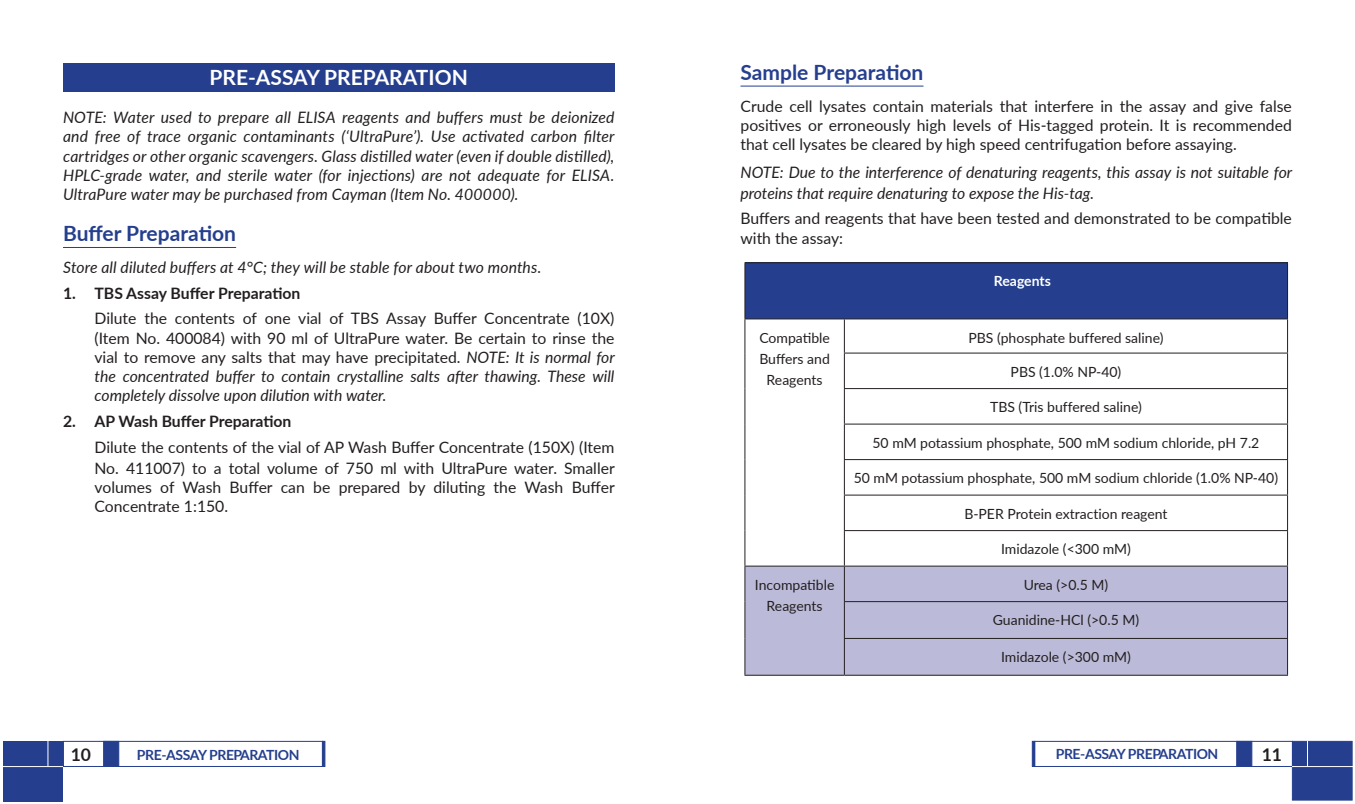
<style>
.page{position:relative;width:1355px;height:804px;background:#fff}
.page>*{position:absolute;margin:0;border:0;box-sizing:border-box;transform-origin:0 0}
.Heading_-_Pre-Assay{font:700 21px "Lato";color:#253f8e}
.Section_Heading_-_Wh{font:700 21px "Lato";color:#fff}
.t1{font:700 17.5px "Lato";color:#231f20}
.Body_Text{font:italic 15.75px/19.2px "Lato";color:#231f20;text-align:justify}
.Body_Text_-_Indented{font:15.75px/19.2px "Lato";color:#231f20}
.Body_Text-2{font:15.75px/19.2px "Lato";color:#231f20;text-align:justify}
.Body_Text_-_Bold{font:700 15.75px "Lato";color:#231f20}
.Table_Body_Text{font:14px/21px "Lato";color:#231f20;text-align:center}
.t2{font:700 14px "Lato";letter-spacing:-.03em;color:#253f8e}
.Table_Heading{font:700 14px "Lato";color:#fff}
.s1{font-style:italic}
</style>
<div class="page">
<div style="left:3px;top:740px;width:60px;height:61px;background:#253f8e"></div>
<div style="left:63px;top:740px;width:260px;height:26px;border:1px solid #253f8e"></div>
<div style="left:103px;top:740px;width:16px;height:26px;background:#253f8e;border:1px solid #253f8e"></div>
<hr style="left:322px;top:740px;width:3px;height:26px;background:#253f8e">
<div style="left:1291px;top:740px;width:61px;height:60px;background:#253f8e;border:1px solid #253f8e"></div>
<div style="left:1033px;top:740px;width:259px;height:26px;border:1px solid #253f8e"></div>
<div style="left:1236px;top:740px;width:16px;height:26px;background:#253f8e;border:1px solid #253f8e"></div>
<div style="left:1032px;top:740px;width:3px;height:26px;background:#253f8e;border:1px solid #253f8e"></div>
<svg style="left:48px;top:740px;width:1px;height:25px"></svg>
<hr style="left:0;top:765px;width:63px;height:1px;background:#fff">
<svg style="left:1307px;top:740px;width:1px;height:25px"></svg>
<hr style="left:1292px;top:765px;width:62px;height:1px;background:#fff">
<hr style="left:63px;top:247px;width:173px;height:1px;background:#253f8e">
<div style="left:63px;top:63px;width:551px;height:28px;background:#253f8e"></div>
<hr style="left:740px;top:86px;width:183px;height:1px;background:#253f8e">
<div style="left:745px;top:263px;width:542px;height:56px;background:#253f8e"></div>
<svg style="left:745px;top:319px;width:542px;height:246px"></svg>
<div style="left:745px;top:566px;width:542px;height:108px;background:#bbbbd9"></div>
<hr style="left:744px;top:262px;width:100px;height:1px;background:#231f20">
<hr style="left:744px;top:263px;width:1px;height:55px;background:#231f20">
<hr style="left:844px;top:262px;width:444px;height:1px;background:#231f20">
<hr style="left:744px;top:318px;width:100px;height:1px;background:#231f20">
<hr style="left:744px;top:319px;width:1px;height:34px;background:#231f20">
<hr style="left:744px;top:353px;width:1px;height:35px;background:#231f20">
<hr style="left:744px;top:388px;width:1px;height:36px;background:#231f20">
<hr style="left:744px;top:424px;width:1px;height:35px;background:#231f20">
<hr style="left:744px;top:459px;width:1px;height:36px;background:#231f20">
<hr style="left:744px;top:495px;width:1px;height:35px;background:#231f20">
<hr style="left:744px;top:530px;width:1px;height:35px;background:#231f20">
<hr style="left:744px;top:565px;width:100px;height:1px;background:#231f20">
<hr style="left:744px;top:566px;width:1px;height:35px;background:#231f20">
<hr style="left:744px;top:601px;width:1px;height:37px;background:#231f20">
<hr style="left:744px;top:638px;width:1px;height:36px;background:#231f20">
<hr style="left:744px;top:674px;width:100px;height:1px;background:#231f20">
<hr style="left:844px;top:318px;width:444px;height:1px;background:#231f20">
<hr style="left:844px;top:319px;width:1px;height:33px;background:#231f20">
<hr style="left:844px;top:352px;width:444px;height:1px;background:#231f20">
<hr style="left:844px;top:353px;width:1px;height:35px;background:#231f20">
<hr style="left:844px;top:388px;width:444px;height:1px;background:#231f20">
<hr style="left:844px;top:389px;width:1px;height:34px;background:#231f20">
<hr style="left:844px;top:423px;width:444px;height:1px;background:#231f20">
<hr style="left:844px;top:424px;width:1px;height:35px;background:#231f20">
<hr style="left:844px;top:459px;width:444px;height:1px;background:#231f20">
<hr style="left:844px;top:460px;width:1px;height:34px;background:#231f20">
<hr style="left:844px;top:494px;width:444px;height:1px;background:#231f20">
<hr style="left:844px;top:495px;width:1px;height:35px;background:#231f20">
<hr style="left:844px;top:530px;width:444px;height:1px;background:#231f20">
<hr style="left:844px;top:531px;width:1px;height:34px;background:#231f20">
<hr style="left:844px;top:565px;width:444px;height:1px;background:#231f20">
<hr style="left:844px;top:566px;width:1px;height:35px;background:#231f20">
<hr style="left:844px;top:601px;width:444px;height:1px;background:#231f20">
<hr style="left:844px;top:602px;width:1px;height:35px;background:#231f20">
<hr style="left:844px;top:637px;width:444px;height:1px;background:#231f20">
<hr style="left:844px;top:638px;width:1px;height:36px;background:#231f20">
<hr style="left:844px;top:674px;width:444px;height:1px;background:#231f20">
<hr style="left:1287px;top:263px;width:1px;height:55px;background:#231f20">
<hr style="left:1287px;top:319px;width:1px;height:33px;background:#231f20">
<hr style="left:1287px;top:353px;width:1px;height:35px;background:#231f20">
<hr style="left:1287px;top:389px;width:1px;height:34px;background:#231f20">
<hr style="left:1287px;top:424px;width:1px;height:35px;background:#231f20">
<hr style="left:1287px;top:460px;width:1px;height:34px;background:#231f20">
<hr style="left:1287px;top:495px;width:1px;height:35px;background:#231f20">
<hr style="left:1287px;top:531px;width:1px;height:34px;background:#231f20">
<hr style="left:1287px;top:566px;width:1px;height:35px;background:#231f20">
<hr style="left:1287px;top:602px;width:1px;height:35px;background:#231f20">
<hr style="left:1287px;top:638px;width:1px;height:36px;background:#231f20">
<p class="Section_Heading_-_Wh" style="left:209px;top:62px;width:260px">PRE-ASSAY PREPARATION</p>
<p class="Body_Text" style="left:63px;top:107px;width:553px">NOTE: Water used to prepare all ELISA reagents and buffers must be deionized and free of trace organic contaminants (‘UltraPure’). Use activated carbon filter cartridges or other organic scavengers. Glass distilled water (even if double distilled), HPLC-grade water, and sterile water (for injections) are not adequate for ELISA.<br>UltraPure water may be purchased from Cayman (Item No. 400000).</p>
<p class="Heading_-_Pre-Assay" style="left:63px;top:218px;width:175px">Buffer Preparation</p>
<p class="Body_Text" style="left:63px;top:257px;width:480px">Store all diluted buffers at 4°C; they will be stable for about two months.</p>
<p class="Body_Text_-_Bold" style="left:63px;top:281px;width:239px">1. TBS Assay Buffer Preparation</p>
<p class="Body_Text_-_Indented" style="left:94px;top:308px;width:522px;text-align:justify">Dilute the contents of one vial of TBS Assay Buffer Concentrate (10X) (Item No. 400084) with 90 ml of UltraPure water. Be certain to rinse the vial to remove any salts that may have precipitated. <span class="s1">NOTE: It is normal for the concentrated buffer to contain crystalline salts after thawing. These will completely dissolve upon dilution with water.</span></p>
<p class="Body_Text_-_Bold" style="left:63px;top:409px;width:230px">2. AP Wash Buffer Preparation</p>
<p class="Body_Text_-_Indented" style="left:94px;top:435px;width:522px;line-height:21px">Dilute the contents of the vial of AP Wash Buffer Concentrate (150X) (Item<br>No. 411007) to a total volume of 750 ml with UltraPure water. Smaller</p>
<p class="Body_Text_-_Indented" style="left:94px;top:476px;width:522px">volumes of Wash Buffer can be prepared by diluting the Wash Buffer<br>Concentrate 1:150.</p>
<p class="Heading_-_Pre-Assay" style="left:740px;top:57px;width:184px">Sample Preparation</p>
<p class="Body_Text-2" style="left:740px;top:96px;width:553px">Crude cell lysates contain materials that interfere in the assay and give false positives or erroneously high levels of His-tagged protein. It is recommended that cell lysates be cleared by high speed centrifugation before assaying.</p>
<p class="Body_Text" style="left:740px;top:161px;width:553px;line-height:21px">NOTE: Due to the interference of denaturing reagents, this assay is not suitable for proteins that require denaturing to expose the His-tag.</p>
<p class="Body_Text-2" style="left:740px;top:208px;width:553px">Buffers and reagents that have been tested and demonstrated to be compatible with the assay:</p>
<p class="Table_Heading" style="left:994px;top:271px;width:59px">Reagents</p>
<p class="Table_Body_Text" style="left:759px;top:326px;width:72px">Compatible<br>Buffers and<br>Reagents</p>
<p class="Table_Body_Text" style="left:968px;top:326px;width:196px">PBS (phosphate buffered saline)</p>
<p class="Table_Body_Text" style="left:1010px;top:360px;width:112px">PBS (1.0% NP-40)</p>
<p class="Table_Body_Text" style="left:990px;top:396px;width:153px">TBS (Tris buffered saline)</p>
<p class="Table_Body_Text" style="left:872px;top:431px;width:388px">50 mM potassium phosphate, 500 mM sodium chloride, pH 7.2</p>
<p class="Table_Body_Text" style="left:853px;top:467px;width:426px">50 mM potassium phosphate, 500 mM sodium chloride (1.0% NP-40)</p>
<p class="Table_Body_Text" style="left:964px;top:502px;width:205px">B-PER Protein extraction reagent</p>
<p class="Table_Body_Text" style="left:1001px;top:538px;width:131px">Imidazole (&lt;300 mM)</p>
<p class="Table_Body_Text" style="left:755px;top:573px;width:81px">Incompatible<br>Reagents</p>
<p class="Table_Body_Text" style="left:1023px;top:573px;width:86px">Urea (&gt;0.5 M)</p>
<p class="Table_Body_Text" style="left:992px;top:609px;width:148px">Guanidine-HCl (&gt;0.5 M)</p>
<p class="Table_Body_Text" style="left:1001px;top:645px;width:131px">Imidazole (&gt;300 mM)</p>
<p class="t1" style="left:71px;top:741px;width:22px">10</p>
<p class="t2" style="left:137px;top:744px;width:164px">PRE-ASSAY PREPARATION</p>
<p class="t2" style="left:1055px;top:743px;width:164px">PRE-ASSAY PREPARATION</p>
<p class="t1" style="left:1261px;top:741px;width:22px">11</p>
</div>
